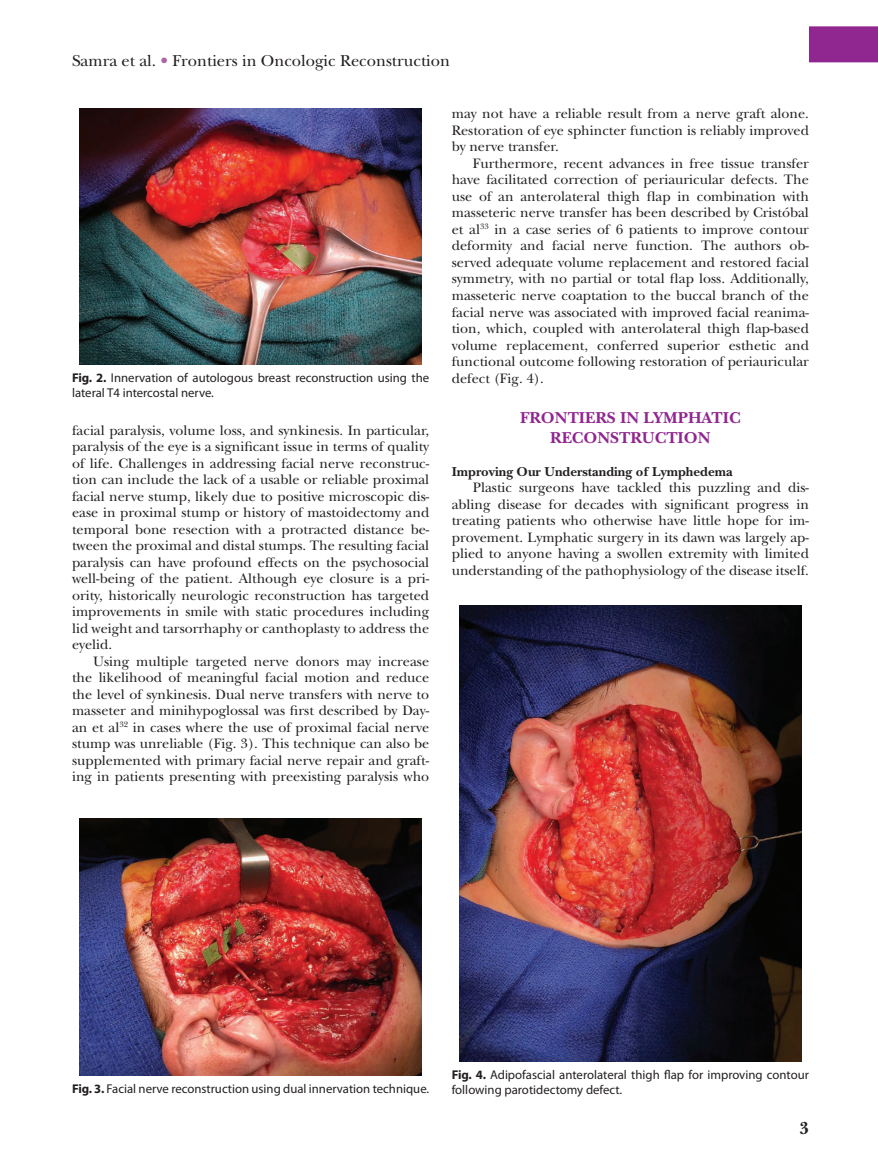
<style>
.page{position:relative;width:878px;height:1175px;background:#fff}
.page>*{position:absolute;margin:0;border:0;box-sizing:border-box;transform-origin:0 0}
.t1{font:700 18px "New Baskerville";color:#231f20}
.t2{font:16.5px "New Baskerville";color:#231f20}
.t3{font:700 16.5px/19.5px "New Baskerville";color:#90268f;text-align:center}
.t4{font:14.25px/16.5px "New Baskerville";color:#231f20;text-align:justify}
.t5{font:700 13.5px "New Baskerville";color:#231f20}
.t6{font:12.75px/15px "Myriad Pro";color:#231f20}
.s1{color:#a966aa}
.s2{font-weight:700}
</style>
<div class="page">
<div style="left:808px;top:26px;width:70px;height:36px;background:#90268f"></div>
<img style="left:80px;top:108px;width:342px;height:257px">
<img style="left:80px;top:819px;width:342px;height:256px">
<img style="left:459px;top:605px;width:342px;height:456px">
<p class="t2" style="left:72px;top:51px;width:379px">Samra et al. <span class="s1">•</span> Frontiers in Oncologic Reconstruction</p>
<p class="t6" style="left:72px;top:370px;width:359px"><span class="s2">Fig. 2.</span> I nnervation of autologous breast reconstruction using the lateral T4 intercostal nerve.</p>
<p class="t4" style="left:72px;top:422px;width:359px">facial paralysis, volume loss, and synkinesis. In particular, paralysis of the eye is a significant issue in terms of quality of life. Challenges in addressing facial nerve reconstruc&shy;tion can include the lack of a usable or reliable proximal facial nerve stump, likely due to positive microscopic dis&shy;ease in proximal stump or history of mastoidectomy and temporal bone resection with a protracted distance be&shy;tween the proximal and distal stumps. The resulting facial paralysis can have profound effects on the psychosocial well-being of the patient. Although eye closure is a pri&shy;ority, historically neurologic reconstruction has targeted improvements in smile with static procedures including lid weight and tarsorrhaphy or canthoplasty to address the eyelid.</p>
<p class="t4" style="left:72px;top:653px;width:359px;text-indent:21px">Using multiple targeted nerve donors may increase the likelihood of meaningful facial motion and reduce the level of synkinesis. Dual nerve transfers with nerve to masseter and minihypoglossal was first described by Day&shy;an et al<sup>32</sup> in cases where the use of proximal facial nerve stump was unreliable (Fig. 3). This technique can also be supplemented with primary facial nerve repair and graft&shy;ing in patients presenting with preexisting paralysis who</p>
<p class="t4" style="left:452px;top:106px;width:359px">may not have a reliable result from a nerve graft alone.<br>Restoration of eye sphincter function is reliably improved by nerve transfer.</p>
<p class="t4" style="left:451px;top:155px;width:359px;text-indent:21px">Furthermore, recent advances in free tissue transfer have facilitated correction of periauricular defects. The use of an anterolateral thigh flap in combination with masseteric nerve transfer has been described by Cristóbal et al<sup>33</sup> in a case series of 6 patients to improve contour deformity and facial nerve function. The authors ob&shy;served adequate volume replacement and restored facial symmetry, with no partial or total flap loss. Additionally, masseteric nerve coaptation to the buccal branch of the facial nerve was associated with improved facial reanima&shy;tion, which, coupled with anterolateral thigh flap-based volume replacement, conferred superior esthetic and functional outcome following restoration of periauricular defect (Fig. 4).</p>
<p class="t3" style="left:520px;top:408px;width:222px">FRONTIERS IN LYMPHATIC<br>RECONSTRUCTION</p>
<p class="t5" style="left:452px;top:463px;width:282px">Improving Our Understanding of Lymphedema</p>
<p class="t4" style="left:451px;top:479px;width:359px;text-indent:21px">Plastic surgeons have tackled this puzzling and dis&shy;abling disease for decades with significant progress in treating patients who otherwise have little hope for im&shy;provement. Lymphatic surgery in its dawn was largely ap&shy;plied to anyone having a swollen extremity with limited understanding of the pathophysiology of the disease itself.</p>
<p class="t6" style="left:72px;top:1081px;width:358px"><span class="s2">Fig. 3.</span> Facial nerve reconstruction using dual innervation technique.</p>
<p class="t6" style="left:452px;top:1067px;width:358px"><span class="s2">Fig. 4.</span> Adipofascial anterolateral thigh flap for improving contour following parotidectomy defect.</p>
<p class="t1" style="left:799px;top:1118px;width:11px">3</p>
</div>
